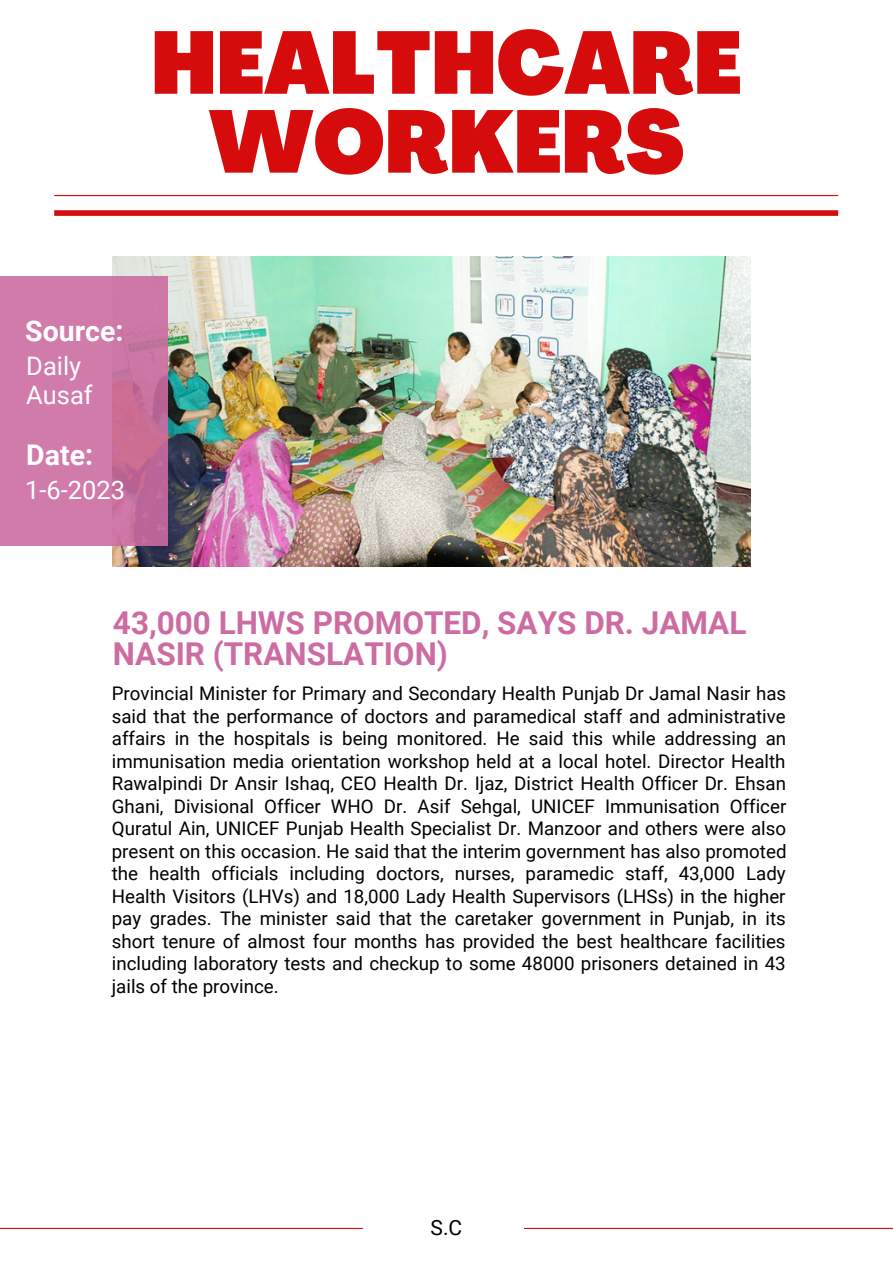
<style>
.page{position:relative;width:893px;height:1264px;background:#fff}
.page>*{position:absolute;margin:0;border:0;box-sizing:border-box;transform-origin:0 0}
.t1{font:900 condensed 86.85px "Agrandir";color:#d60c0c}
.t2{font:700 31.5px/31.5px "Roboto";color:#cc6ca2}
.t3{font:700 28.5px "Roboto";color:#fff}
.t4{font:25.5px/29.2px "Roboto";color:#fff}
.t5{font:21px "Roboto";color:#000}
.t6{font:18.75px/22.5px "Roboto";color:#000;text-align:justify}
</style>
<div class="page">
<hr style="left:54px;top:195px;width:784px;height:1px;background:#d60c0c">
<hr style="left:0;top:1227px;width:363px;height:1px;background:#d40d0d">
<hr style="left:524px;top:1227px;width:368px;height:1px;background:#d40d0d">
<div style="left:54px;top:210px;width:784px;height:6px;background:#d40d0d"></div>
<img style="left:113px;top:257px;width:637px;height:309px">
<svg style="left:0;top:276px;width:168px;height:270px;background:#cd77a6"></svg>
<p class="t1" style="left:151px;top:29px;width:591px">HEALTHCARE</p>
<p class="t1" style="left:209px;top:107px;width:476px">WORKERS</p>
<p class="t3" style="left:25px;top:315px;width:100px">Source:</p>
<p class="t4" style="left:26px;top:351px;width:68px">Daily<br>Ausaf</p>
<p class="t3" style="left:26px;top:438px;width:68px">Date:</p>
<p class="t4" style="left:25px;top:476px;width:101px">1-6-2023</p>
<p class="t2" style="left:113px;top:607px;width:635px">43,000 LHWS PROMOTED, SAYS DR. JAMAL<br>NASIR (TRANSLATION)</p>
<p class="t6" style="left:112px;top:682px;width:676px">Provincial Minister for Primary and Secondary Health Punjab Dr Jamal Nasir has said that the performance of doctors and paramedical staff and administrative affairs in the hospitals is being monitored. He said this while addressing an immunisation media orientation workshop held at a local hotel. Director Health Rawalpindi Dr Ansir Ishaq, CEO Health Dr. Ijaz, District Health Officer Dr. Ehsan Ghani, Divisional Officer WHO Dr. Asif Sehgal, UNICEF Immunisation Officer Quratul Ain, UNICEF Punjab Health Specialist Dr. Manzoor and others were also present on this occasion. He said that the interim government has also promoted the health officials including doctors, nurses, paramedic staff, 43,000 Lady Health Visitors (LHVs) and 18,000 Lady Health Supervisors (LHSs) in the higher pay grades. The minister said that the caretaker government in Punjab, in its short tenure of almost four months has provided the best healthcare facilities including laboratory tests and checkup to some 48000 prisoners detained in 43 jails of the province.</p>
<p class="t5" style="left:430px;top:1215px;width:33px">S.C</p>
</div>
